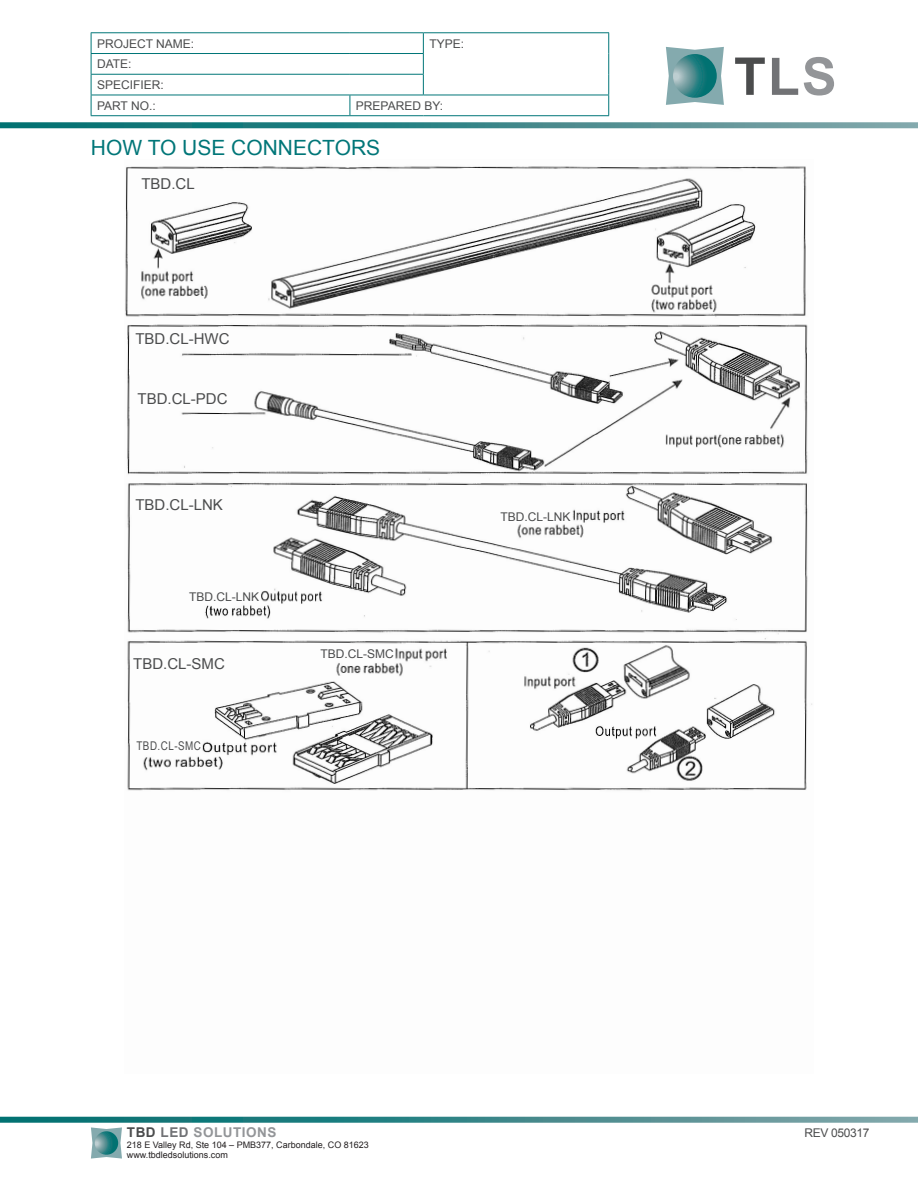
<style>
.page{position:relative;width:918px;height:1188px;background:#fff}
.page>*{position:absolute;margin:0;border:0;box-sizing:border-box;transform-origin:0 0}
.t1{font:700 52.2px "Arial";color:#4b4c4d}
.t2{font:21px "Arial";color:#017678}
.t3{font:15px "Arial";color:#4b4c4d}
.t4{font:700 13.5px "Arial";letter-spacing:.04em;color:#939598}
.t5{font:12px "Arial";color:#4b4c4d}
.t6{font:12px "Arial Narrow";letter-spacing:.04em;color:#4b4c4d}
.t7{font:12px "Arial";letter-spacing:-.03em;color:#4b4c4d}
.t8{font:9px "Arial";color:#231f20}
.s1{color:#717275}
.s2{color:#939598}
.s3{color:#4b4c4d}
</style>
<div class="page">
<svg style="left:0;top:122px;width:918px;height:6px;background:#428c8e"></svg>
<svg style="left:0;top:1117px;width:918px;height:6px;background:#428c8f"></svg>
<svg style="left:91px;top:1127px;width:31px;height:32px"></svg>
<svg style="left:95px;top:1131px;width:23px;height:24px"></svg>
<svg style="left:666px;top:47px;width:58px;height:58px;background:#99b9bc"></svg>
<svg style="left:673px;top:54px;width:44px;height:44px;background:#3c898b"></svg>
<hr style="left:91px;top:32px;width:259px;height:1px;background:#017678">
<hr style="left:350px;top:32px;width:73px;height:1px;background:#017678">
<hr style="left:423px;top:32px;width:186px;height:1px;background:#017678">
<hr style="left:91px;top:53px;width:259px;height:1px;background:#017678">
<hr style="left:350px;top:53px;width:74px;height:1px;background:#017678">
<hr style="left:91px;top:74px;width:259px;height:1px;background:#017678">
<hr style="left:350px;top:74px;width:74px;height:1px;background:#017678">
<svg style="left:423px;top:33px;width:1px;height:62px"></svg>
<hr style="left:91px;top:95px;width:259px;height:1px;background:#017678">
<svg style="left:91px;top:33px;width:1px;height:82px"></svg>
<hr style="left:350px;top:95px;width:73px;height:1px;background:#017678">
<svg style="left:350px;top:95px;width:1px;height:20px"></svg>
<hr style="left:423px;top:95px;width:186px;height:1px;background:#017678">
<svg style="left:608px;top:33px;width:1px;height:82px"></svg>
<hr style="left:91px;top:115px;width:259px;height:1px;background:#017678">
<hr style="left:350px;top:115px;width:73px;height:1px;background:#017678">
<hr style="left:423px;top:115px;width:186px;height:1px;background:#017678">
<img style="left:125px;top:166px;width:687px;height:625px">
<p class="t5" style="left:97px;top:35px;width:99px">PROJECT NAME:</p>
<p class="t5" style="left:429px;top:35px;width:36px">TYPE:</p>
<p class="t5" style="left:97px;top:56px;width:36px">DATE:</p>
<p class="t5" style="left:97px;top:77px;width:68px">SPECIFIER:</p>
<p class="t5" style="left:97px;top:98px;width:60px">PART NO.:</p>
<p class="t5" style="left:356px;top:98px;width:89px">PREPARED BY:</p>
<p class="t2" style="left:91px;top:134px;width:291px">HOW TO USE CONNECTORS</p>
<p class="t3" style="left:141px;top:174px;width:55px">TBD.CL</p>
<p class="t3" style="left:135px;top:329px;width:96px">TBD.CL-HWC</p>
<p class="t3" style="left:138px;top:389px;width:91px">TBD.CL-PDC</p>
<p class="t3" style="left:135px;top:495px;width:89px">TBD.CL-LNK</p>
<p class="t5" style="left:189px;top:589px;width:72px">TBD.CL-LNK</p>
<p class="t3" style="left:133px;top:654px;width:93px">TBD.CL-SMC</p>
<p class="t6" style="left:136px;top:737px;width:66px">TBD.CL-SMC</p>
<p class="t5" style="left:320px;top:645px;width:75px">TBD.CL-SMC</p>
<p class="t5" style="left:500px;top:508px;width:72px">TBD.CL-LNK</p>
<p class="t1" style="left:734px;top:42px;width:104px">T<span class="s1">L</span><span class="s2">S</span></p>
<p class="t4" style="left:127px;top:1124px;width:151px"><span class="s3">TBD</span> <span class="s1">LED</span> SOLUTIONS</p>
<p class="t7" style="left:805px;top:1125px;width:66px">REV 050317</p>
<p class="t8" style="left:127px;top:1139px;width:243px">218 E Valley Rd, Ste 104 – PMB377, Carbondale, CO 81623</p>
<p class="t8" style="left:127px;top:1149px;width:103px">www.tbdledsolutions.com</p>
</div>
